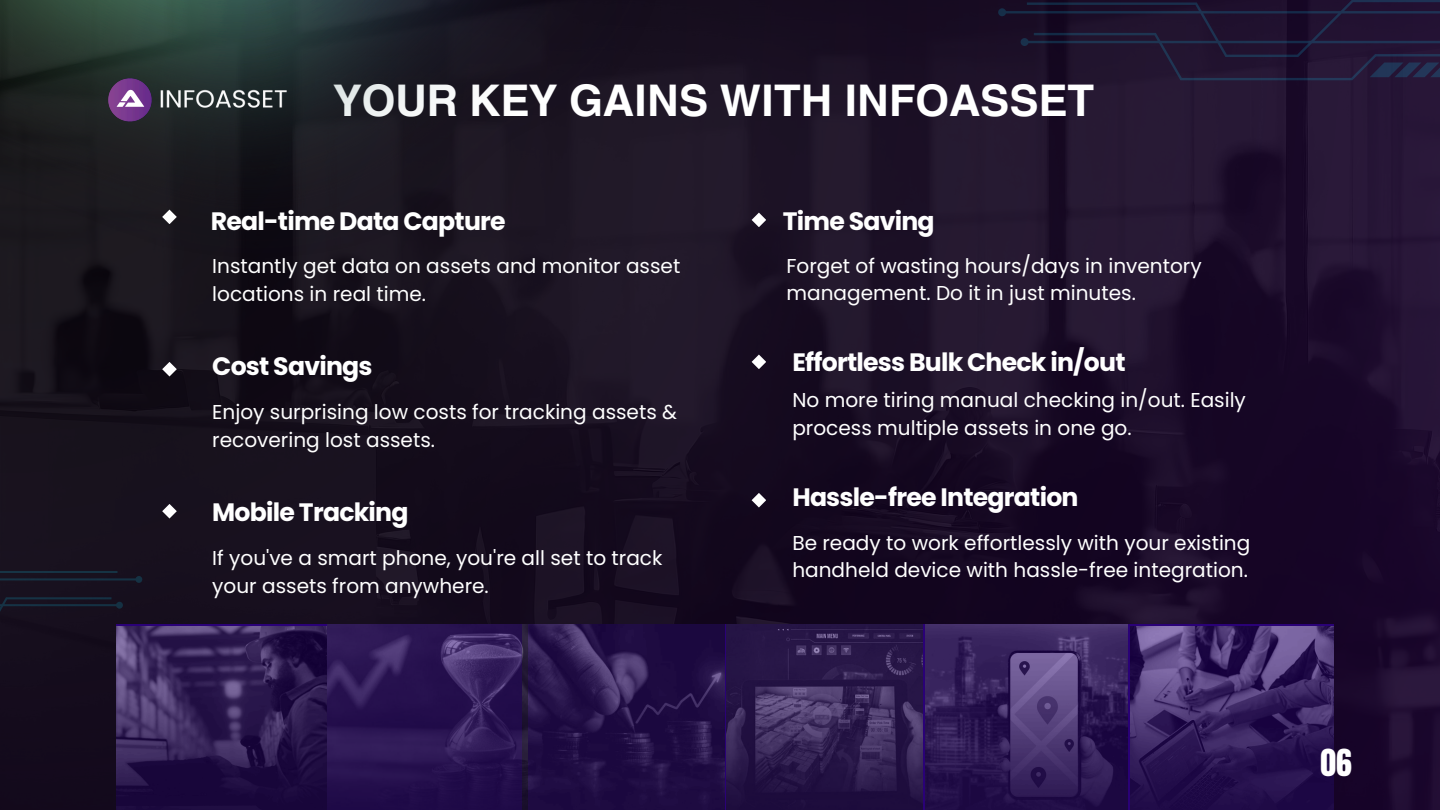
<style>
.page{position:relative;width:1440px;height:810px;background:#fff}
.page>*{position:absolute;margin:0;border:0;box-sizing:border-box;transform-origin:0 0}
.t1{font:700 43.6px "Helvetica World";color:#fff}
.t2{font:31.6px "Anton";color:#fff}
.t3{font:700 25.2px "Poppins";letter-spacing:-.03em;color:#fff}
.t4{font:20.1px/27.8px "Poppins";color:#fff}
</style>
<div class="page">
<img style="left:0;top:0;width:1440px;height:810px">
<svg style="left:0;top:566px;width:142px;height:72px;background:#161322"></svg>
<svg style="left:998px;top:0;width:442px;height:80px;background:#1f1532"></svg>
<img style="left:0;top:0;width:671px;height:259px">
<img style="left:163px;top:83px;width:127px;height:31px">
<img style="left:100px;top:69px;width:63px;height:61px">
<svg style="left:162px;top:210px;width:15px;height:14px"></svg>
<svg style="left:162px;top:362px;width:15px;height:15px"></svg>
<svg style="left:162px;top:504px;width:15px;height:15px"></svg>
<svg style="left:752px;top:493px;width:14px;height:15px"></svg>
<svg style="left:752px;top:355px;width:14px;height:14px"></svg>
<svg style="left:752px;top:213px;width:14px;height:14px"></svg>
<img style="left:925px;top:625px;width:203px;height:185px">
<img style="left:522px;top:624px;width:401px;height:186px">
<img style="left:1130px;top:626px;width:203px;height:184px">
<img style="left:328px;top:625px;width:199px;height:184px">
<img style="left:117px;top:626px;width:209px;height:184px">
<p class="t1" style="left:334px;top:65px;width:762px">YOUR KEY GAINS WITH INFOASSET</p>
<p class="t3" style="left:211px;top:203px;width:297px">Real-time Data Capture</p>
<p class="t4" style="left:212px;top:253px;width:470px">Instantly get data on assets and monitor asset locations in real time.</p>
<h2 class="t3" style="left:212px;top:349px;width:162px">Cost Savings</h2>
<h1 class="t4" style="left:212px;top:398px;width:466px">Enjoy surprising low costs for tracking assets &amp; recovering lost assets.</h1>
<p class="t3" style="left:212px;top:494px;width:198px">Mobile Tracking</p>
<h2 class="t4" style="left:212px;top:544px;width:452px">If you've a smart phone, you're all set to track your assets from anywhere.</h2>
<h2 class="t3" style="left:783px;top:203px;width:153px">Time Saving</h2>
<p class="t4" style="left:786px;top:252px;width:417px">Forget of wasting hours/days in inventory management. Do it in just minutes.</p>
<h2 class="t3" style="left:792px;top:344px;width:335px">Effortless Bulk Check in/out</h2>
<p class="t4" style="left:792px;top:386px;width:455px">No more tiring manual checking in/out. Easily process multiple assets in one go.</p>
<p class="t3" style="left:792px;top:479px;width:288px">Hassle-free Integration</p>
<h2 class="t4" style="left:792px;top:529px;width:459px">Be ready to work effortlessly with your existing handheld device with hassle-free integration.</h2>
<h2 class="t2" style="left:1321px;top:740px;width:33px">06</h2>
</div>
